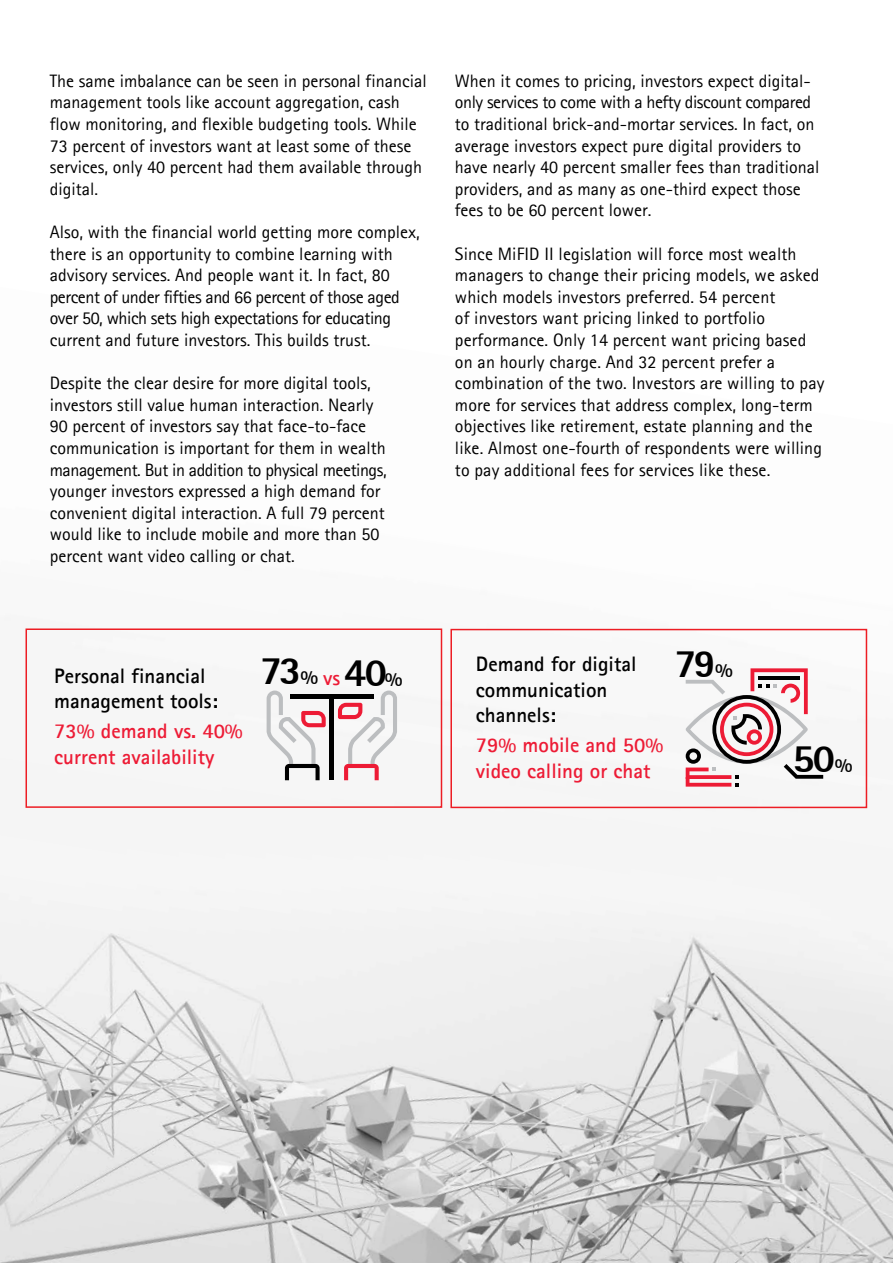
<style>
.page{position:relative;width:893px;height:1263px;background:#fff}
.page>*{position:absolute;margin:0;border:0;box-sizing:border-box;transform-origin:0 0}
.t1{font:39.9px "Agfa Rotis Sans Serif Ex Bd";letter-spacing:-.065em;color:#000}
.t2{font:700 21px/25.5px "Agfa Rotis Sans Serif";color:#000}
.t3{font:700 21px/25.5px "Agfa Rotis Sans Serif";color:#ed1b35}
.t4{font:18px/21.6px "Agfa Rotis Sans Serif";color:#000}
.s1{font-size:19.95px}
.s2{font-family:"Agfa Rotis Sans Serif";font-weight:700;font-size:21px;color:#ed1b35}
</style>
<div class="page">
<img style="left:0;top:628px;width:893px;height:635px">
<hr style="left:330px;top:697px;width:4px;height:83px;background:#000">
<hr style="left:290px;top:695px;width:84px;height:4px;background:#000">
<svg style="left:338px;top:690px;width:59px;height:90px"></svg>
<svg style="left:267px;top:690px;width:59px;height:90px"></svg>
<div style="left:26px;top:628px;width:416px;height:180px;border:2px solid #ed1d24"></div>
<svg style="left:685px;top:668px;width:138px;height:119px"></svg>
<div style="left:450px;top:629px;width:417px;height:179px;border:2px solid #ed1d24"></div>
<p class="t4" style="left:50px;top:70px;width:378px">The same imbalance can be seen in personal financial management tools like account aggregation, cash flow monitoring, and flexible budgeting tools. While 73 percent of investors want at least some of these services, only 40 percent had them available through digital.</p>
<p class="t4" style="left:50px;top:221px;width:371px">Also, with the financial world getting more complex, there is an opportunity to combine learning with advisory services. And people want it. In fact, 80 percent of under fifties and 66 percent of those aged over 50, which sets high expectations for educating current and future investors. This builds trust.</p>
<p class="t4" style="left:50px;top:372px;width:338px">Despite the clear desire for more digital tools, investors still value human interaction. Nearly 90 percent of investors say that face-to-face communication is important for them in wealth management. But in addition to physical meetings, younger investors expressed a high demand for convenient digital interaction. A full 79 percent would like to include mobile and more than 50 percent want video calling or chat.</p>
<p class="t4" style="left:455px;top:70px;width:366px">When it comes to pricing, investors expect digital&shy;only services to come with a hefty discount compared to traditional brick-and-mortar services. In fact, on average investors expect pure digital providers to have nearly 40 percent smaller fees than traditional providers, and as many as one-third expect those fees to be 60 percent lower.</p>
<p class="t4" style="left:455px;top:242px;width:371px">Since MiFID II legislation will force most wealth managers to change their pricing models, we asked which models investors preferred. 54 percent<br>of investors want pricing linked to portfolio performance. Only 14 percent want pricing based on an hourly charge. And 32 percent prefer a combination of the two. Investors are willing to pay more for services that address complex, long-term objectives like retirement, estate planning and the like. Almost one-fourth of respondents were willing to pay additional fees for services like these.</p>
<p class="t2" style="left:54px;top:662px;width:165px">Personal financial management tools:</p>
<p class="t3" style="left:54px;top:718px;width:190px">73% demand vs. 40% current availability</p>
<h1 class="t1" style="left:260px;top:646px;width:144px">73<span class="s1">%</span> <span class="s2">vs</span> 40<span class="s1">%</span></h1>
<p class="t2" style="left:476px;top:651px;width:162px">Demand for digital communication channels:</p>
<p class="t3" style="left:476px;top:732px;width:189px">79% mobile and 50% video calling or chat</p>
<h1 class="t1" style="left:675px;top:638px;width:60px">79<span class="s1">%</span></h1>
<h1 class="t1" style="left:792px;top:732px;width:61px">50<span class="s1">%</span></h1>
</div>
